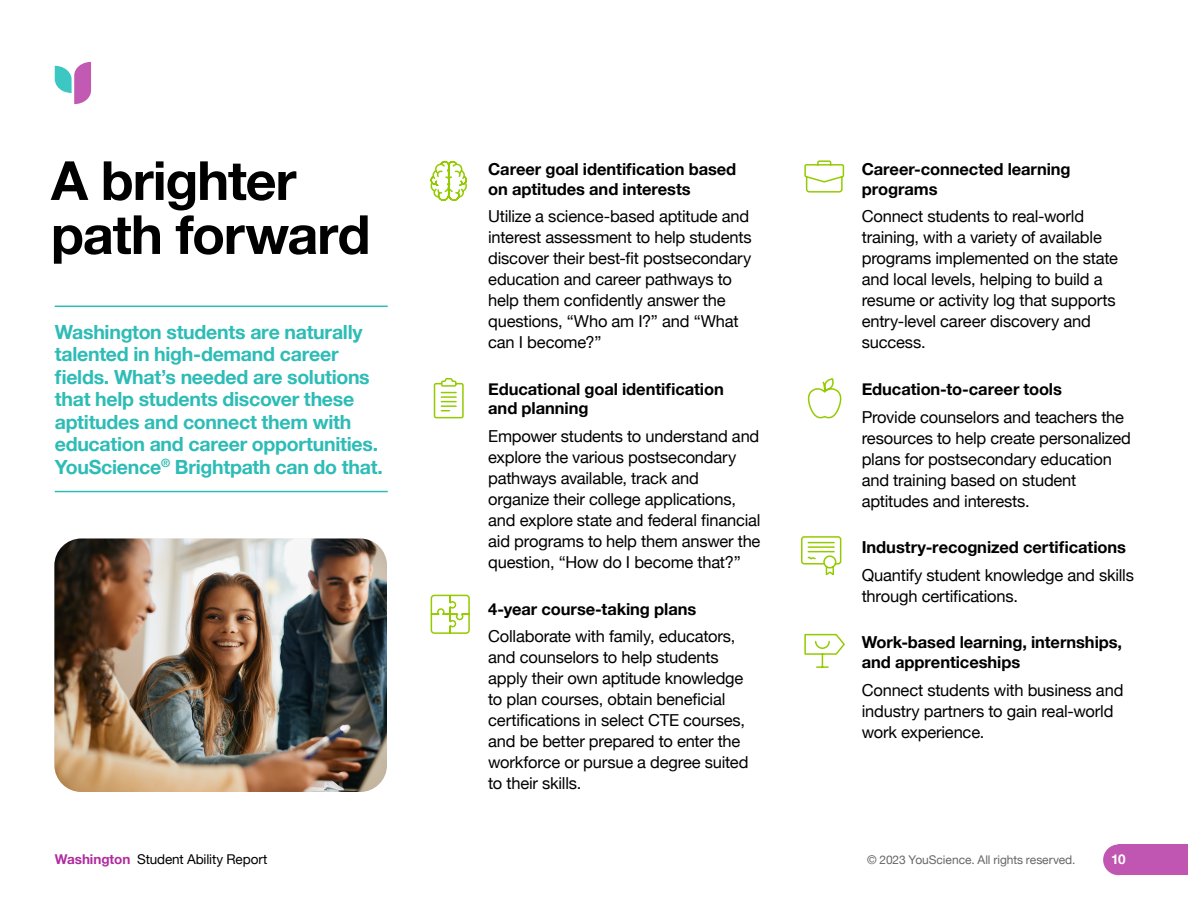
<style>
.page{position:relative;width:1188px;height:918px;background:#fff}
.page>*{position:absolute;margin:0;border:0;box-sizing:border-box;transform-origin:0 0}
.t1{font:700 54px/54px "Helvetica Neue";letter-spacing:-.02em;color:#000}
.t2{font:700 19.5px/22.5px "Helvetica Neue";letter-spacing:-.015em;color:#2dbcb6}
.t3{font:16.5px/21px "Helvetica Neue";letter-spacing:-.01em;color:#000}
.t4{font:700 16.5px/19.5px "Helvetica Neue";letter-spacing:-.005em;color:#000}
.t5{font:13.5px "Helvetica Neue";letter-spacing:-.01em;color:#000}
.t6{font:700 13.5px "Helvetica Neue";color:#fff}
.t7{font:12px "Helvetica Neue";letter-spacing:-.005em;color:#666}
.s1{font-weight:700;color:#b12b9f}
</style>
<div class="page">
<div style="left:1119px;top:844px;width:69px;height:31px;background:#c056b1"></div>
<svg style="left:55px;top:62px;width:36px;height:42px"></svg>
<div style="left:1103px;top:844px;width:31px;height:31px;background:#c056b1;border-radius:50%"></div>
<hr style="left:55px;top:491px;width:333px;height:1px;background:#2dbcb6">
<hr style="left:55px;top:306px;width:333px;height:1px;background:#2dbcb6">
<svg style="left:804px;top:160px;width:41px;height:33px"></svg>
<svg style="left:801px;top:536px;width:41px;height:40px"></svg>
<svg style="left:430px;top:594px;width:40px;height:40px"></svg>
<svg style="left:433px;top:378px;width:31px;height:41px"></svg>
<svg style="left:804px;top:633px;width:41px;height:35px"></svg>
<svg style="left:807px;top:378px;width:35px;height:41px"></svg>
<svg style="left:430px;top:160px;width:37px;height:41px"></svg>
<img style="left:54px;top:538px;width:333px;height:254px">
<h1 class="t1" style="left:51px;top:155px;width:321px">A brighter path forward</h1>
<p class="t2" style="left:55px;top:321px;width:330px">Washington students are naturally talented in high-demand career fields. What’s needed are solutions that help students discover these aptitudes and connect them with education and career opportunities.<br>YouScience<sup>®</sup> Brightpath can do that.</p>
<p class="t4" style="left:488px;top:160px;width:250px">Career goal identification based on aptitudes and interests</p>
<p class="t3" style="left:488px;top:207px;width:265px">Utilize a science-based aptitude and interest assessment to help students discover their best-fit postsecondary education and career pathways to help them confidently answer the questions, “Who am I?” and “What can I become?”</p>
<p class="t4" style="left:488px;top:380px;width:237px">Educational goal identification and planning</p>
<p class="t3" style="left:488px;top:427px;width:274px">Empower students to understand and explore the various postsecondary pathways available, track and organize their college applications, and explore state and federal financial aid programs to help them answer the question, “How do I become that?”</p>
<p class="t4" style="left:488px;top:599px;width:210px">4-year course-taking plans</p>
<p class="t3" style="left:488px;top:627px;width:262px">Collaborate with family, educators, and counselors to help students apply their own aptitude knowledge to plan courses, obtain beneficial certifications in select CTE courses, and be better prepared to enter the workforce or pursue a degree suited to their skills.</p>
<p class="t4" style="left:862px;top:160px;width:210px">Career-connected learning programs</p>
<p class="t3" style="left:862px;top:207px;width:258px">Connect students to real-world training, with a variety of available programs implemented on the state and local levels, helping to build a resume or activity log that supports entry-level career discovery and success.</p>
<p class="t4" style="left:862px;top:380px;width:202px">Education-to-career tools</p>
<p class="t3" style="left:862px;top:407px;width:271px">Provide counselors and teachers the resources to help create personalized plans for postsecondary education and training based on student aptitudes and interests.</p>
<p class="t4" style="left:862px;top:538px;width:266px">Industry-recognized certifications</p>
<p class="t3" style="left:862px;top:566px;width:274px">Quantify student knowledge and skills through certifications.</p>
<p class="t4" style="left:862px;top:633px;width:262px">Work-based learning, internships, and apprenticeships</p>
<p class="t3" style="left:862px;top:680px;width:263px">Connect students with business and industry partners to gain real-world work experience.</p>
<p class="t5" style="left:55px;top:850px;width:214px"><span class="s1">Washington</span> Student Ability Report</p>
<p class="t7" style="left:867px;top:851px;width:210px">© 2023 YouScience. All rights reserved.</p>
<p class="t6" style="left:1111px;top:849px;width:16px">10</p>
</div>
